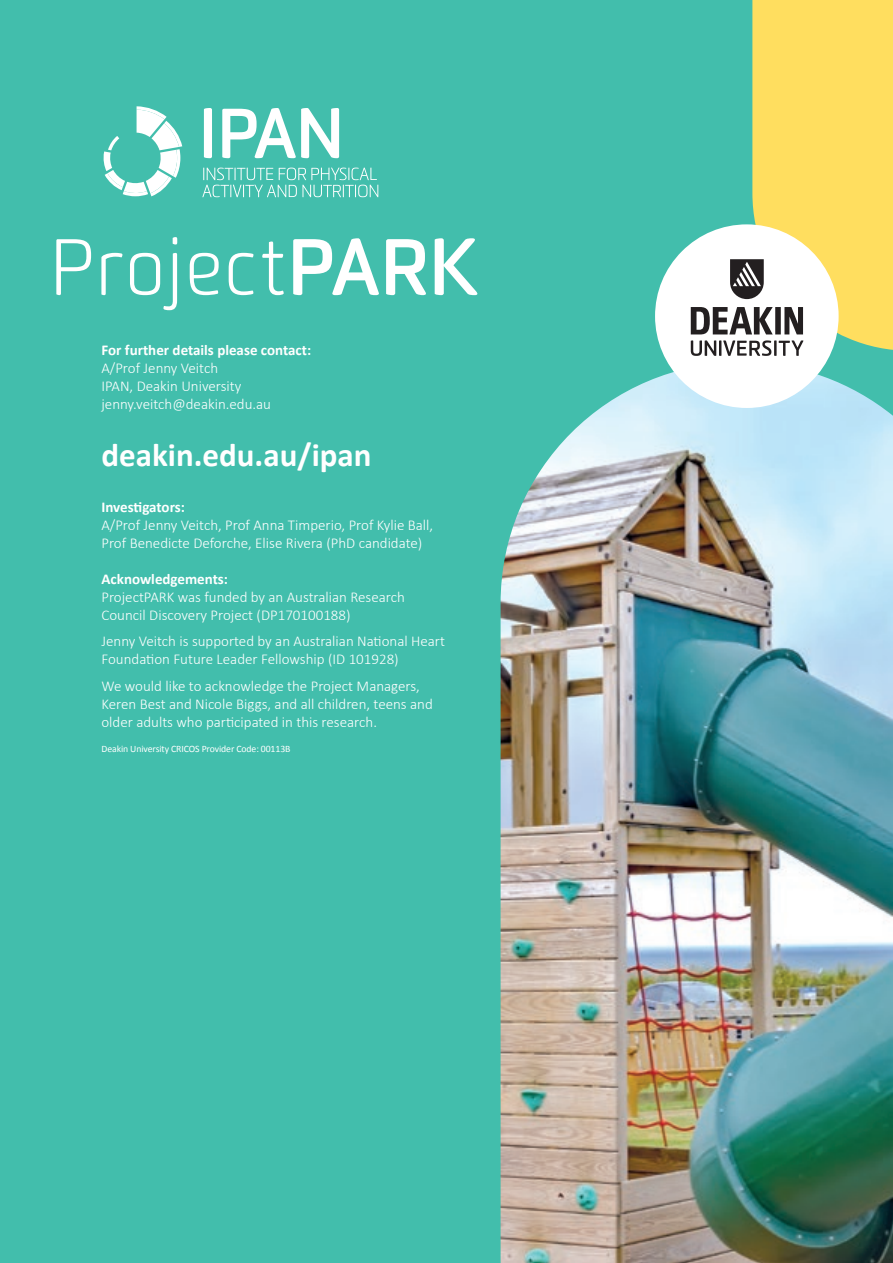
<style>
.page{position:relative;width:893px;height:1263px;background:#42beac}
.page>*{position:absolute;margin:0;border:0;box-sizing:border-box;transform-origin:0 0}
.t1{font:300 76.5px "Sommet Rounded";letter-spacing:.035em;color:#fff}
.Body_copy{font:700 33px "Calibri";color:#fff}
.t2{font:300 15px/18px "Calibri";color:#fff}
.t3{font:700 15px "Calibri";color:#fff}
.t4{font:9.75px "Calibri";letter-spacing:-.01em;color:#fff}
.s1{font-weight:700}
</style>
<div class="page">
<img style="left:501px;top:378px;width:392px;height:885px">
<div style="left:752px;top:0;width:141px;height:350px;background:#ffde5f"></div>
<svg style="left:204px;top:108px;width:8px;height:50px"></svg>
<svg style="left:222px;top:108px;width:117px;height:50px"></svg>
<svg style="left:202px;top:168px;width:176px;height:29px"></svg>
<svg style="left:103px;top:106px;width:79px;height:90px"></svg>
<svg style="left:655px;top:224px;width:184px;height:184px;background:#d2dfd8"></svg>
<p class="t1" style="left:51px;top:222px;width:429px">Project<span class="s1">PARK</span></p>
<p class="t3" style="left:101px;top:340px;width:211px">For further details please contact:</p>
<p class="t2" style="left:101px;top:358px;width:118px">A/Prof Jenny Veitch</p>
<p class="t2" style="left:101px;top:376px;width:141px">IPAN, Deakin University</p>
<p class="t2" style="left:101px;top:394px;width:171px">jenny.veitch@deakin.edu.au</p>
<p class="Body_copy" style="left:101px;top:433px;width:272px">deakin.edu.au/ipan</p>
<p class="t2" style="left:101px;top:497px;width:333px"><span class="s1">Investigators:<br></span>A/Prof Jenny Veitch, Prof Anna Timperio, Prof Kylie Ball,<br>Prof Benedicte Deforche, Elise Rivera (PhD candidate)</p>
<p class="t3" style="left:101px;top:569px;width:128px">Acknowledgements:</p>
<p class="t2" style="left:101px;top:587px;width:305px">ProjectPARK was funded by an Australian Research<br>Council Discovery Project (DP170100188)</p>
<p class="t2" style="left:101px;top:631px;width:345px">Jenny Veitch is supported by an Australian National Heart<br>Foundation Future Leader Fellowship (ID 101928)</p>
<p class="t2" style="left:101px;top:676px;width:333px">We would like to acknowledge the Project Managers,<br>Keren Best and Nicole Biggs, and all children, teens and older adults who participated in this research.</p>
<p class="t4" style="left:101px;top:743px;width:190px">Deakin University CRICOS Provider Code: 00113B</p>
</div>
